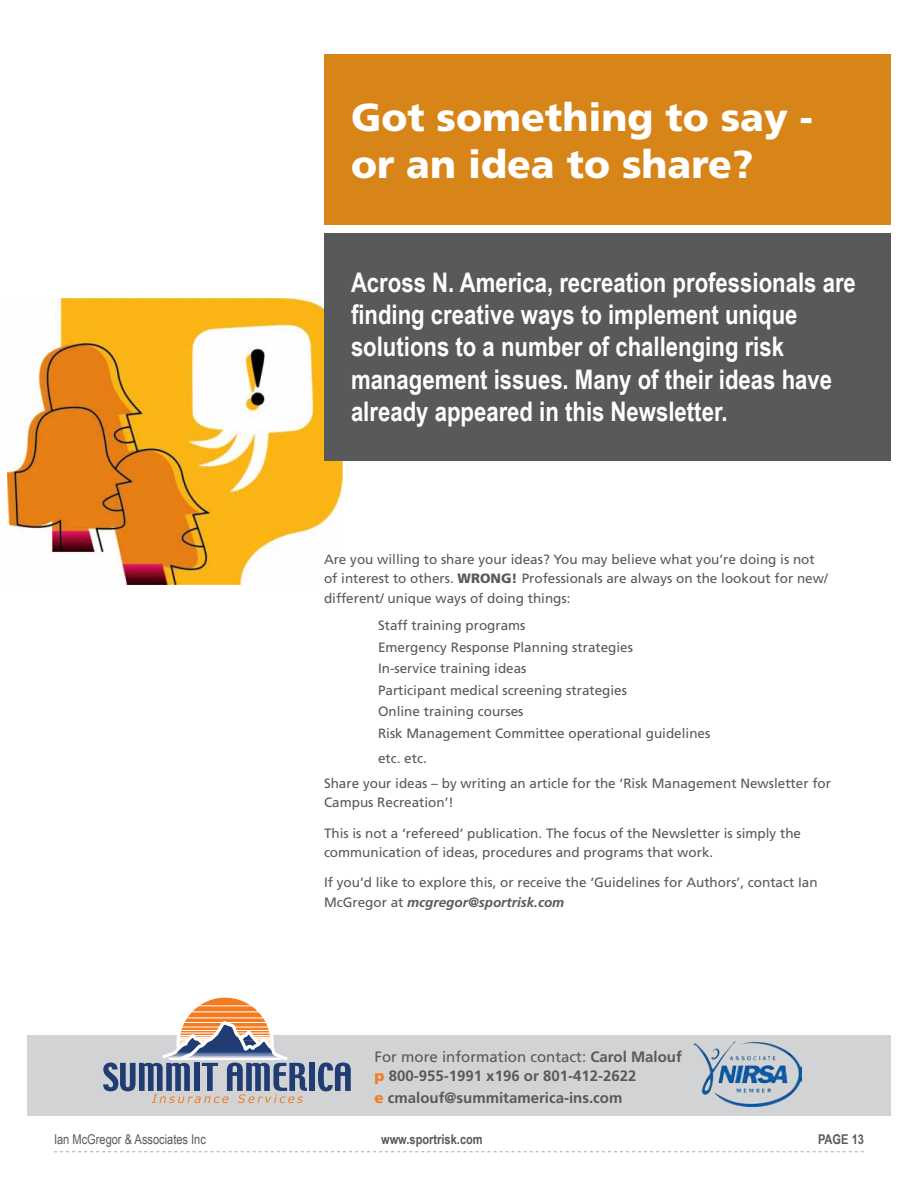
<style>
.page{position:relative;width:918px;height:1188px;background:#fff}
.page>*{position:absolute;margin:0;border:0;box-sizing:border-box;transform-origin:0 0}
.t1{font:900 39px/46.8px "Frutiger";color:#fff}
.t2{font:700 27px/32.4px "Arial Narrow";color:#fff}
.t3{font:700 15px/19.5px "Frutiger";color:#58595b}
.t4{font:13.5px/21.6px "Frutiger";color:#58595b}
.t5{font:13.5px "Arial Narrow";color:#58595b}
.t6{font:700 13.5px "Arial Narrow";color:#58595b}
.s1{font-weight:900}
.s2{font-weight:700;font-style:italic}
.s3{font-weight:400}
.s4{font-weight:900;color:#f47b20}
</style>
<div class="page">
<img style="left:8px;top:298px;width:334px;height:287px">
<svg style="left:54px;top:1151px;width:810px;height:1px"></svg>
<div style="left:324px;top:554px;width:540px;height:559px;background:#fff"></div>
<div style="left:324px;top:233px;width:567px;height:227px;background:#58595b"></div>
<div style="left:324px;top:54px;width:567px;height:170px;background:#d78518"></div>
<div style="left:27px;top:1035px;width:864px;height:81px;background:#d1d3d4"></div>
<svg style="left:178px;top:996px;width:94px;height:94px"></svg>
<hr style="left:182px;top:1018px;width:90px;height:1px;background:#fff">
<hr style="left:187px;top:1012px;width:85px;height:1px;background:#fff">
<hr style="left:191px;top:1006px;width:81px;height:1px;background:#fff">
<div style="left:309px;top:1063px;width:6px;height:28px;background:#203c73"></div>
<svg style="left:318px;top:1063px;width:33px;height:28px"></svg>
<svg style="left:103px;top:1019px;width:204px;height:84px"></svg>
<img style="left:693px;top:1041px;width:108px;height:65px">
<h1 class="t1" style="left:351px;top:93px;width:463px">Got something to say - or an idea to share?</h1>
<h2 class="t2" style="left:351px;top:265px;width:506px">Across N. America, recreation professionals are finding creative ways to implement unique solutions to a number of challenging risk management issues. Many of their ideas have already appeared in this Newsletter.</h2>
<p class="t4" style="left:324px;top:549px;width:505px;line-height:19.5px">Are you willing to share your ideas? You may believe what you’re doing is not of interest to others. <span class="s1">WRONG!</span> Professionals are always on the lookout for new/ different/ unique ways of doing things:</p>
<p class="t4" style="left:378px;top:614px;width:334px">Staff training programs<br>Emergency Response Planning strategies<br>In-service training ideas<br>Participant medical screening strategies<br>Online training courses<br>Risk Management Committee operational guidelines</p>
<p class="t4" style="left:324px;top:746px;width:509px;line-height:24.9px;text-indent:54px">etc. etc.<br>Share your ideas – by writing an article for the ‘Risk Management Newsletter for</p>
<p class="t4" style="left:324px;top:792px;width:131px">Campus Recreation’!</p>
<p class="t4" style="left:324px;top:823px;width:479px;line-height:19.5px">This is not a ‘refereed’ publication. The focus of the Newsletter is simply the communication of ideas, procedures and programs that work.</p>
<p class="t4" style="left:324px;top:873px;width:495px;line-height:19.5px">If you’d like to explore this, or receive the ‘Guidelines for Authors’, contact Ian<br>McGregor at <span class="s2">mcgregor@sportrisk.com</span></p>
<p class="t3" style="left:375px;top:1047px;width:309px"><span class="s3">For more information contact:</span> Carol Malouf <span class="s4">p</span> 800-955-1991 x196 or 801-412-2622</p>
<p class="t3" style="left:375px;top:1088px;width:249px"><span class="s4">e</span> cmalouf@summitamerica-ins.com</p>
<p class="t5" style="left:54px;top:1129px;width:153px">Ian McGregor &amp; Associates Inc</p>
<p class="t6" style="left:381px;top:1129px;width:103px">www.sportrisk.com</p>
<p class="t6" style="left:818px;top:1129px;width:47px">PAGE 13</p>
</div>
